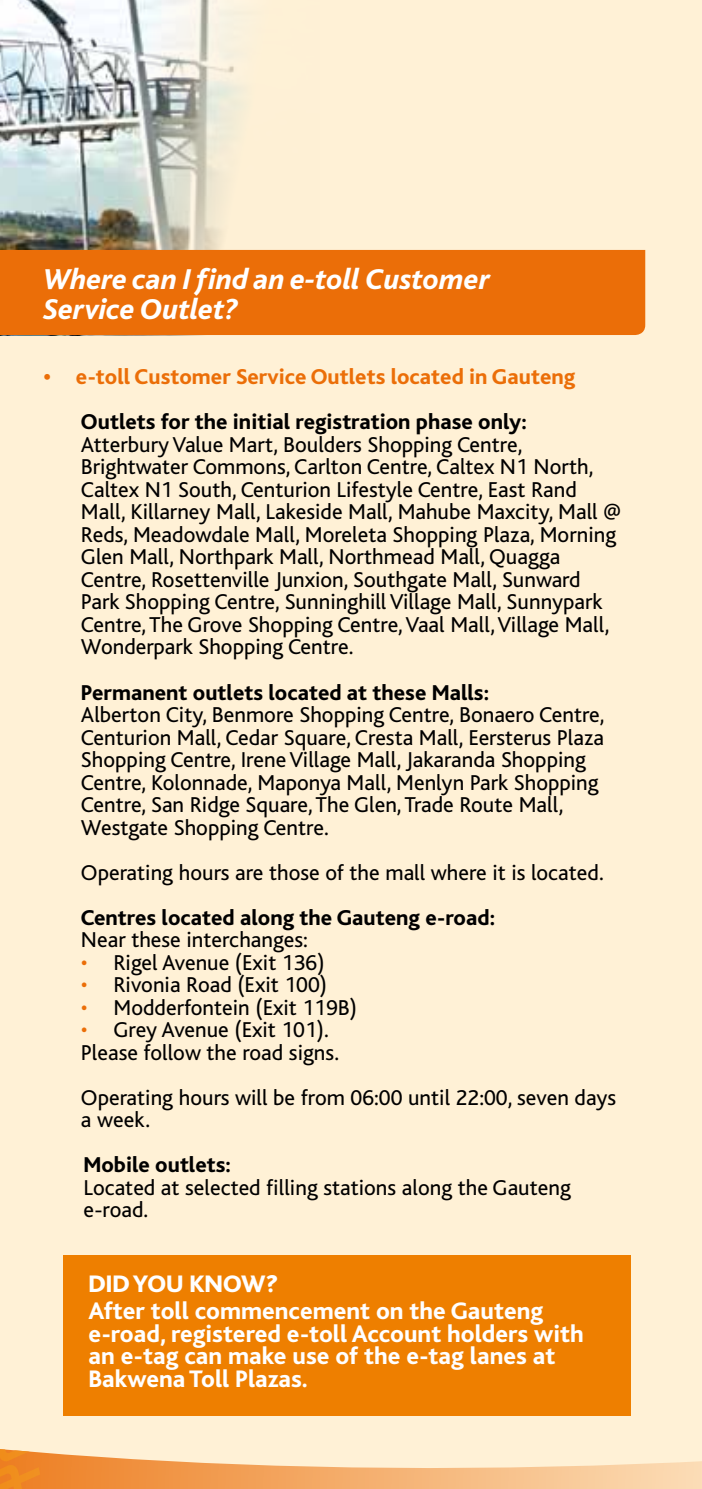
<style>
.page{position:relative;width:702px;height:1489px;background:#fff}
.page>*{position:absolute;margin:0;border:0;box-sizing:border-box;transform-origin:0 0}
.t1{font:italic 800 30px/30px "Bliss";color:#fff}
.t2{font:800 25px/22.5px "Bliss";color:#fff}
.t3{font:800 25px "Bliss";color:#fff}
.t4{font:22.5px/22.5px "Bliss";color:#000}
.t5{font:800 22.5px "Bliss";color:#000}
.t6{font:800 22.5px "Bliss";color:#eb6e08}
.s1{color:#eb6e08}
</style>
<div class="page">
<div style="left:0;top:0;width:702px;height:1488px;background:#fff1d6"></div>
<div style="left:64px;top:1254px;width:567px;height:160px;background:#ee7f00"></div>
<img style="left:0;top:0;width:319px;height:250px">
<svg style="left:120px;top:1414px;width:582px;height:74px"></svg>
<svg style="left:0;top:1304px;width:120px;height:184px"></svg>
<div style="left:0;top:250px;width:645px;height:85px;background:#eb6e08"></div>
<h1 class="t1" style="left:43px;top:264px;width:448px">Where can I find an e-toll Customer<br>Service Outlet?</h1>
<p class="t6" style="left:43px;top:365px;width:533px">• e-toll Customer Service Outlets located in Gauteng</p>
<p class="t5" style="left:81px;top:410px;width:447px">Outlets for the initial registration phase only:</p>
<p class="t4" style="left:81px;top:433px;width:541px">Atterbury Value Mart, Boulders Shopping Centre, Brightwater Commons, Carlton Centre, Caltex N1 North, Caltex N1 South, Centurion Lifestyle Centre, East Rand Mall, Killarney Mall, Lakeside Mall, Mahube Maxcity, Mall @ Reds, Meadowdale Mall, Moreleta Shopping Plaza, Morning Glen Mall, Northpark Mall, Northmead Mall, Quagga Centre, Rosettenville Junxion, Southgate Mall, Sunward Park Shopping Centre, Sunninghill Village Mall, Sunnypark Centre, The Grove Shopping Centre, Vaal Mall, Village Mall, Wonderpark Shopping Centre.</p>
<p class="t5" style="left:81px;top:680px;width:409px">Permanent outlets located at these Malls:</p>
<p class="t4" style="left:81px;top:703px;width:525px">Alberton City, Benmore Shopping Centre, Bonaero Centre, Centurion Mall, Cedar Square, Cresta Mall, Eersterus Plaza Shopping Centre, Irene Village Mall, Jakaranda Shopping Centre, Kolonnade, Maponya Mall, Menlyn Park Shopping Centre, San Ridge Square, The Glen, Trade Route Mall, Westgate Shopping Centre.</p>
<p class="t4" style="left:81px;top:861px;width:524px">Operating hours are those of the mall where it is located.</p>
<p class="t5" style="left:81px;top:905px;width:415px">Centres located along the Gauteng e-road:</p>
<p class="t4" style="left:81px;top:928px;width:228px">Near these interchanges:</p>
<p class="t4" style="left:81px;top:951px;width:245px"><span class="s1">•</span> Rigel Avenue (Exit 136)</p>
<p class="t4" style="left:81px;top:973px;width:247px"><span class="s1">•</span> Rivonia Road (Exit 100)</p>
<p class="t4" style="left:81px;top:996px;width:277px"><span class="s1">•</span> Modderfontein (Exit 119B)</p>
<p class="t4" style="left:81px;top:1018px;width:259px"><span class="s1">•</span> Grey Avenue (Exit 101).<br>Please follow the road signs.</p>
<p class="t4" style="left:81px;top:1086px;width:536px">Operating hours will be from 06:00 until 22:00, seven days a week.</p>
<p class="t5" style="left:83px;top:1153px;width:149px">Mobile outlets:</p>
<p class="t4" style="left:83px;top:1176px;width:489px">Located at selected filling stations along the Gauteng e-road.</p>
<p class="t3" style="left:89px;top:1270px;width:191px">DID YOU KNOW?</p>
<p class="t2" style="left:89px;top:1300px;width:496px">After toll commencement on the Gauteng e-road, registered e-toll Account holders with an e-tag can make use of the e-tag lanes at Bakwena Toll Plazas.</p>
</div>
